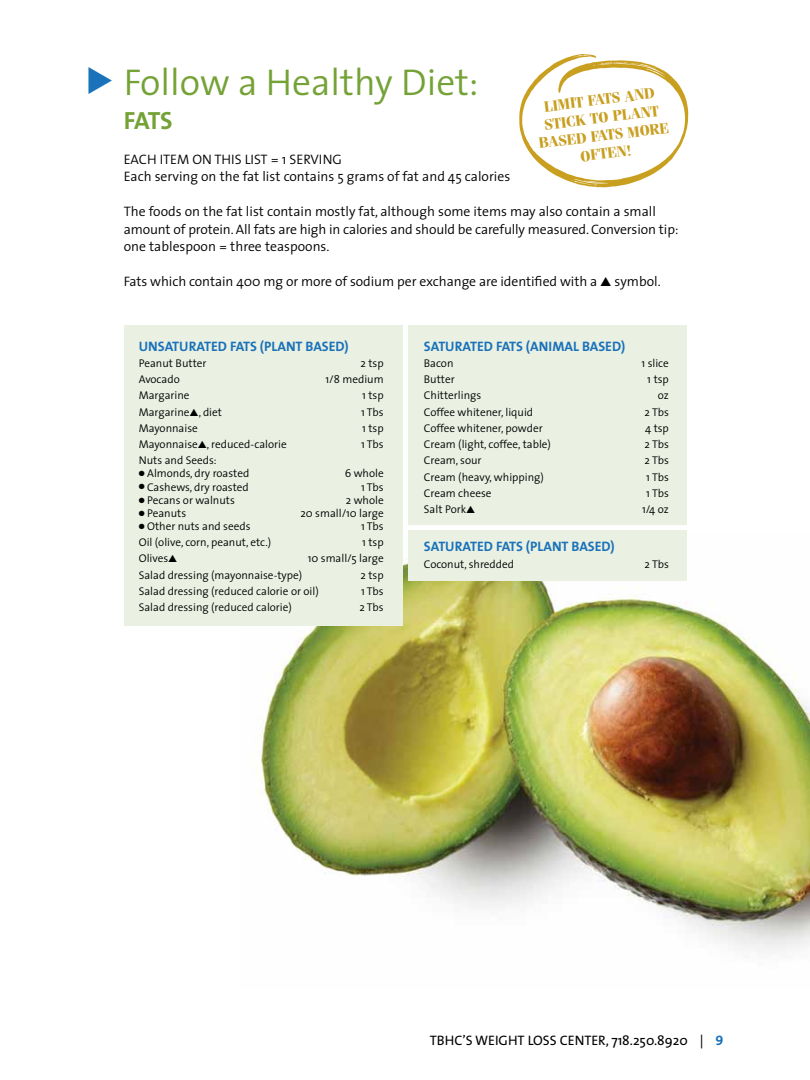
<style>
.page{position:relative;width:810px;height:1080px;background:#fff}
.page>*{position:absolute;margin:0;border:0;box-sizing:border-box;transform-origin:0 0}
.t1{font:300 37.5px "The Sans";color:#75a237}
.t2{font:25px "The Sans Bold Caps";color:#75a237}
.t3{font:700 15px/18px "Fenice IT Cby BT";color:#c99f20;text-align:center}
.t4{font:300 13.75px/17.5px "The Sans";letter-spacing:-.005em;color:#000}
.t5{font:13.75px "The Sans Bold Caps";letter-spacing:-.005em;color:#1a72ba}
.t6{font:13.75px "The Sans";color:#000}
.t7{font:300 11.25px "The Sans";color:#000}
.s1{font-family:"Pictograph One";font-weight:400;color:#1a72ba}
.s2{font-family:"Pictograph One";font-weight:400;font-size:12.5px}
.s3{font-family:"Pictograph One";font-weight:400;font-size:10px}
.s4{font-family:"The Sans Bold Caps";color:#1a72ba}
</style>
<div class="page">
<img style="left:252px;top:558px;width:558px;height:393px">
<div style="left:408px;top:325px;width:279px;height:256px;background:#eaf0e2"></div>
<div style="left:124px;top:325px;width:279px;height:301px;background:#eaf0e2"></div>
<svg style="left:519px;top:54px;width:169px;height:133px"></svg>
<div style="left:404px;top:525px;width:292px;height:5px;background:#fff"></div>
<h1 class="t1" style="left:87px;top:51px;width:393px"><span class="s1">&gt;</span> Follow a Healthy Diet:</h1>
<h2 class="t2" style="left:124px;top:99px;width:50px">FATS</h2>
<p class="t4" style="left:124px;top:150px;width:388px">EACH ITEM ON THIS LIST = 1 SERVING<br>Each serving on the fat list contains 5 grams of fat and 45 calories</p>
<p class="t4" style="left:124px;top:202px;width:556px">The foods on the fat list contain mostly fat, although some items may also contain a small amount of protein. All fats are high in calories and should be carefully measured. Conversion tip: one tablespoon = three teaspoons.</p>
<p class="t4" style="left:124px;top:272px;width:539px">Fats which contain 400 mg or more of sodium per exchange are identified with a <span class="s2">3</span> symbol.</p>
<h3 class="t3" style="left:533px;top:98px;width:132px;rotate:-7deg">LIMIT FATS AND<br>STICK TO PLANT<br>BASED FATS MORE<br>OFTEN!</h3>
<p class="t5" style="left:139px;top:334px;width:212px">UNSATURATED FATS (PLANT BASED)</p>
<p class="t7" style="left:139px;top:354px;width:69px">Peanut Butter</p>
<p class="t7" style="left:360px;top:354px;width:25px">2 tsp</p>
<p class="t7" style="left:139px;top:370px;width:43px">Avocado</p>
<p class="t7" style="left:325px;top:370px;width:60px">1/8 medium</p>
<p class="t7" style="left:139px;top:386px;width:52px">Margarine</p>
<p class="t7" style="left:362px;top:386px;width:23px">1 tsp</p>
<p class="t7" style="left:139px;top:402px;width:85px">Margarine<span class="s3">3</span>, diet</p>
<p class="t7" style="left:361px;top:402px;width:24px">1 Tbs</p>
<p class="t7" style="left:139px;top:419px;width:61px">Mayonnaise</p>
<p class="t7" style="left:362px;top:419px;width:23px">1 tsp</p>
<p class="t7" style="left:139px;top:435px;width:150px">Mayonnaise<span class="s3">3</span>, reduced-calorie</p>
<p class="t7" style="left:361px;top:435px;width:24px">1 Tbs</p>
<p class="t7" style="left:139px;top:451px;width:79px">Nuts and Seeds:</p>
<p class="t7" style="left:139px;top:464px;width:112px">● Almonds, dry roasted</p>
<p class="t7" style="left:345px;top:464px;width:41px">6 whole</p>
<p class="t7" style="left:139px;top:477px;width:112px">● Cashews, dry roasted</p>
<p class="t7" style="left:361px;top:477px;width:24px">1 Tbs</p>
<p class="t7" style="left:139px;top:491px;width:98px">● Pecans or walnuts</p>
<p class="t7" style="left:346px;top:491px;width:39px">2 whole</p>
<p class="t7" style="left:139px;top:504px;width:49px">● Peanuts</p>
<p class="t7" style="left:300px;top:504px;width:85px">20 small/10 large</p>
<p class="t7" style="left:139px;top:517px;width:113px">● Other nuts and seeds</p>
<p class="t7" style="left:361px;top:517px;width:24px">1 Tbs</p>
<p class="t7" style="left:139px;top:533px;width:134px">Oil (olive, corn, peanut, etc.)</p>
<p class="t7" style="left:362px;top:533px;width:23px">1 tsp</p>
<p class="t7" style="left:139px;top:549px;width:40px">Olives<span class="s3">3</span></p>
<p class="t7" style="left:308px;top:549px;width:78px">10 small/5 large</p>
<p class="t7" style="left:139px;top:566px;width:165px">Salad dressing (mayonnaise-type)</p>
<p class="t7" style="left:360px;top:566px;width:25px">2 tsp</p>
<p class="t7" style="left:139px;top:582px;width:182px">Salad dressing (reduced calorie or oil)</p>
<p class="t7" style="left:361px;top:582px;width:24px">1 Tbs</p>
<p class="t7" style="left:139px;top:598px;width:155px">Salad dressing (reduced calorie)</p>
<p class="t7" style="left:359px;top:598px;width:26px">2 Tbs</p>
<p class="t5" style="left:424px;top:334px;width:203px">SATURATED FATS (ANIMAL BASED)</p>
<p class="t7" style="left:424px;top:354px;width:31px">Bacon</p>
<p class="t7" style="left:641px;top:354px;width:29px">1 slice</p>
<p class="t7" style="left:424px;top:370px;width:32px">Butter</p>
<p class="t7" style="left:647px;top:370px;width:23px">1 tsp</p>
<p class="t7" style="left:424px;top:386px;width:59px">Chitterlings</p>
<p class="t7" style="left:658px;top:386px;width:13px">oz</p>
<p class="t7" style="left:424px;top:402px;width:111px">Coffee whitener, liquid</p>
<p class="t7" style="left:645px;top:402px;width:26px">2 Tbs</p>
<p class="t7" style="left:424px;top:419px;width:120px">Coffee whitener, powder</p>
<p class="t7" style="left:645px;top:419px;width:25px">4 tsp</p>
<p class="t7" style="left:424px;top:435px;width:129px">Cream (light, coffee, table)</p>
<p class="t7" style="left:645px;top:435px;width:26px">2 Tbs</p>
<p class="t7" style="left:424px;top:451px;width:59px">Cream, sour</p>
<p class="t7" style="left:645px;top:451px;width:26px">2 Tbs</p>
<p class="t7" style="left:424px;top:467px;width:121px">Cream (heavy, whipping)</p>
<p class="t7" style="left:646px;top:467px;width:24px">1 Tbs</p>
<p class="t7" style="left:424px;top:484px;width:69px">Cream cheese</p>
<p class="t7" style="left:646px;top:484px;width:24px">1 Tbs</p>
<p class="t7" style="left:424px;top:500px;width:53px">Salt Pork<span class="s3">3</span></p>
<p class="t7" style="left:642px;top:500px;width:28px">1/4 oz</p>
<p class="t5" style="left:424px;top:535px;width:192px">SATURATED FATS (PLANT BASED)</p>
<p class="t7" style="left:424px;top:554px;width:92px">Coconut, shredded</p>
<p class="t7" style="left:645px;top:554px;width:26px">2 Tbs</p>
<p class="t6" style="left:430px;top:1029px;width:295px">TBHC’S WEIGHT LOSS CENTER, 718.250.8920 | <span class="s4">9</span></p>
</div>
